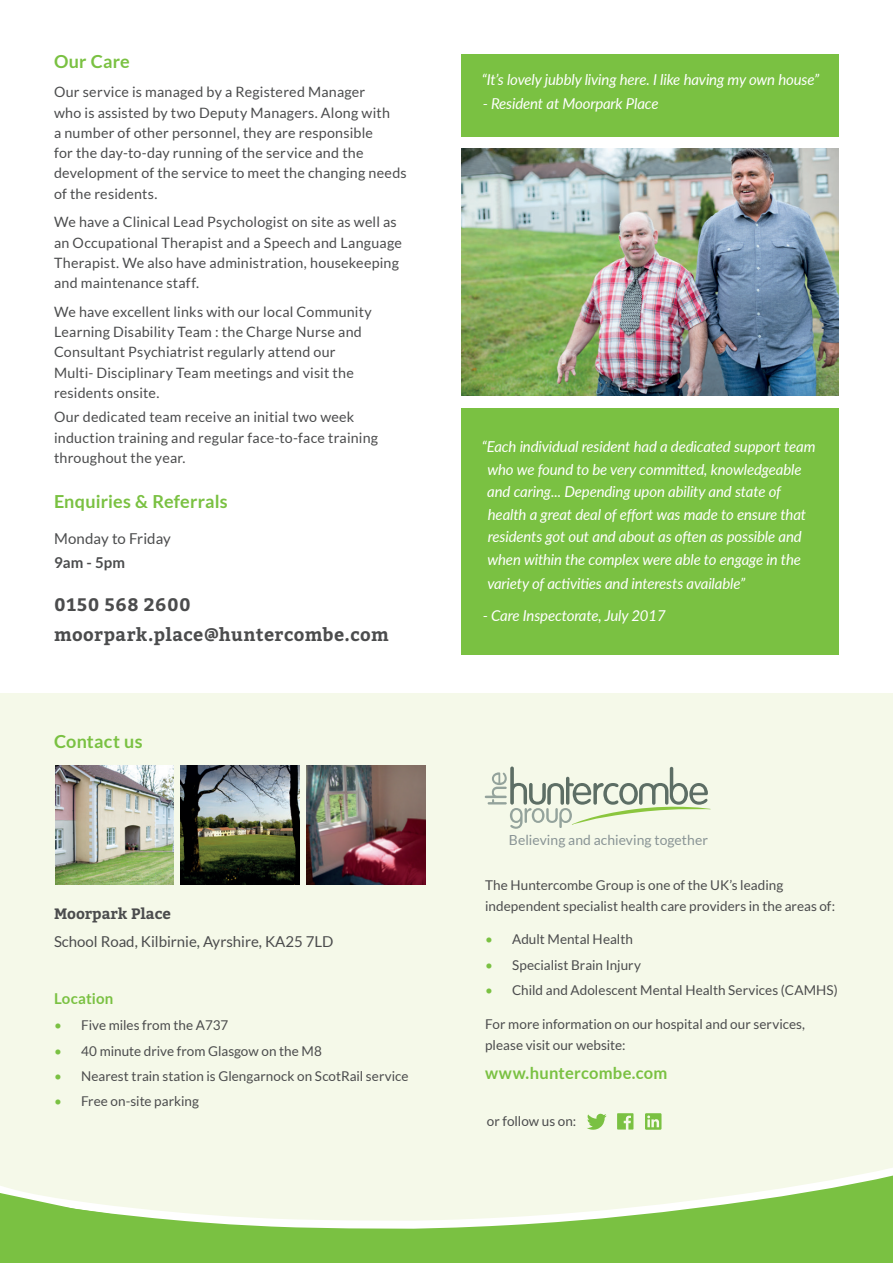
<style>
.page{position:relative;width:893px;height:1263px;background:#fff}
.page>*{position:absolute;margin:0;border:0;box-sizing:border-box;transform-origin:0 0}
.t1{font:700 18px/30.2px "Bitter";letter-spacing:.025em;color:#4b4c4d}
.t2{font:700 18px "Lato";letter-spacing:.01em;color:#7ac142}
.t3{font:700 16.5px "Lato";letter-spacing:.02em;color:#7ac142}
.t4{font:italic 15px/22.5px "Lato";letter-spacing:-.01em;color:#fff}
.t5{font:15px "Lato";color:#4b4c4d}
.t6{font:700 15px "Bitter";color:#4b4c4d}
.t7{font:700 15px "Lato";letter-spacing:.01em;color:#7ac142}
.t8{font:700 15px "Lato";letter-spacing:.01em;color:#4b4c4d}
.t9{font:14.25px/20.2px "Lato";letter-spacing:.015em;color:#4b4c4d}
.t10{font:13.95px "Lato";letter-spacing:.005em;color:#899495}
.t11{font:13.5px/21px "Lato";color:#4b4c4d}
.s1{color:#7ac142}
</style>
<div class="page">
<div style="left:0;top:693px;width:893px;height:557px;background:#f5f9e9"></div>
<img style="left:306px;top:766px;width:119px;height:118px">
<img style="left:180px;top:766px;width:119px;height:118px">
<img style="left:55px;top:766px;width:118px;height:118px">
<svg style="left:485px;top:766px;width:226px;height:63px"></svg>
<img style="left:462px;top:149px;width:377px;height:246px">
<div style="left:0;top:1243px;width:893px;height:20px;background:#7ac142"></div>
<svg style="left:0;top:1168px;width:893px;height:75px"></svg>
<svg style="left:587px;top:1113px;width:20px;height:17px"></svg>
<svg style="left:617px;top:1113px;width:16px;height:16px"></svg>
<svg style="left:645px;top:1113px;width:16px;height:17px"></svg>
<div style="left:462px;top:408px;width:377px;height:247px;background:#7ac142"></div>
<div style="left:462px;top:54px;width:377px;height:83px;background:#7ac142"></div>
<p class="t2" style="left:54px;top:52px;width:77px">Our Care</p>
<p class="t9" style="left:54px;top:82px;width:354px">Our service is managed by a Registered Manager<br>who is assisted by two Deputy Managers. Along with<br>a number of other personnel, they are responsible<br>for the day-to-day running of the service and the development of the service to meet the changing needs of the residents.</p>
<p class="t9" style="left:54px;top:212px;width:349px">We have a Clinical Lead Psychologist on site as well as an Occupational Therapist and a Speech and Language Therapist. We also have administration, housekeeping and maintenance staff.</p>
<p class="t9" style="left:54px;top:301px;width:319px">We have excellent links with our local Community Learning Disability Team : the Charge Nurse and Consultant Psychiatrist regularly attend our Multi- Disciplinary Team meetings and visit the residents onsite.</p>
<p class="t9" style="left:54px;top:407px;width:326px">Our dedicated team receive an initial two week induction training and regular face-to-face training throughout the year.</p>
<p class="t2" style="left:54px;top:491px;width:175px">Enquiries &amp; Referrals</p>
<p class="t5" style="left:54px;top:530px;width:118px">Monday to Friday</p>
<p class="t8" style="left:54px;top:554px;width:73px">9am - 5pm</p>
<p class="t1" style="left:54px;top:589px;width:336px">0150 568 2600 moorpark.place@huntercombe.com</p>
<p class="t2" style="left:54px;top:731px;width:90px">Contact us</p>
<p class="t6" style="left:54px;top:905px;width:118px">Moorpark Place</p>
<p class="t5" style="left:54px;top:933px;width:281px">School Road, Kilbirnie, Ayrshire, KA25 7LD</p>
<p class="t7" style="left:54px;top:990px;width:61px">Location</p>
<p class="t11" style="left:54px;top:1015px;width:176px"><span class="s1">•</span> Five miles from the A737</p>
<p class="t11" style="left:54px;top:1040px;width:269px"><span class="s1">•</span> 40 minute drive from Glasgow on the M8</p>
<p class="t11" style="left:54px;top:1065px;width:356px"><span class="s1">•</span> Nearest train station is Glengarnock on ScotRail service</p>
<p class="t11" style="left:54px;top:1090px;width:147px"><span class="s1">•</span> Free on-site parking</p>
<p class="t4" style="left:482px;top:68px;width:339px">“It’s lovely jubbly living here. I like having my own house”</p>
<p class="t4" style="left:483px;top:92px;width:177px">- Resident at Moorpark Place</p>
<p class="t4" style="left:487px;top:435px;width:330px;text-indent:-6px">“Each individual resident had a dedicated support team who we found to be very committed, knowledgeable and caring... Depending upon ability and state of health a great deal of effort was made to ensure that residents got out and about as often as possible and when within the complex were able to engage in the</p>
<p class="t4" style="left:487px;top:571px;width:259px">variety of activities and interests available”</p>
<p class="t4" style="left:483px;top:604px;width:185px">- Care Inspectorate, July 2017</p>
<p class="t10" style="left:509px;top:832px;width:201px">Believing and achieving together</p>
<p class="t11" style="left:485px;top:874px;width:351px">The Huntercombe Group is one of the UK’s leading independent specialist health care providers in the areas of:</p>
<p class="t11" style="left:485px;top:929px;width:149px"><span class="s1">•</span> Adult Mental Health</p>
<p class="t11" style="left:485px;top:954px;width:157px"><span class="s1">•</span> Specialist Brain Injury</p>
<p class="t11" style="left:485px;top:979px;width:354px"><span class="s1">•</span> Child and Adolescent Mental Health Services (CAMHS)</p>
<p class="t11" style="left:485px;top:1013px;width:322px">For more information on our hospital and our services, please visit our website:</p>
<p class="t3" style="left:485px;top:1064px;width:184px">www.huntercombe.com</p>
<p class="t11" style="left:487px;top:1111px;width:91px">or follow us on:</p>
</div>
